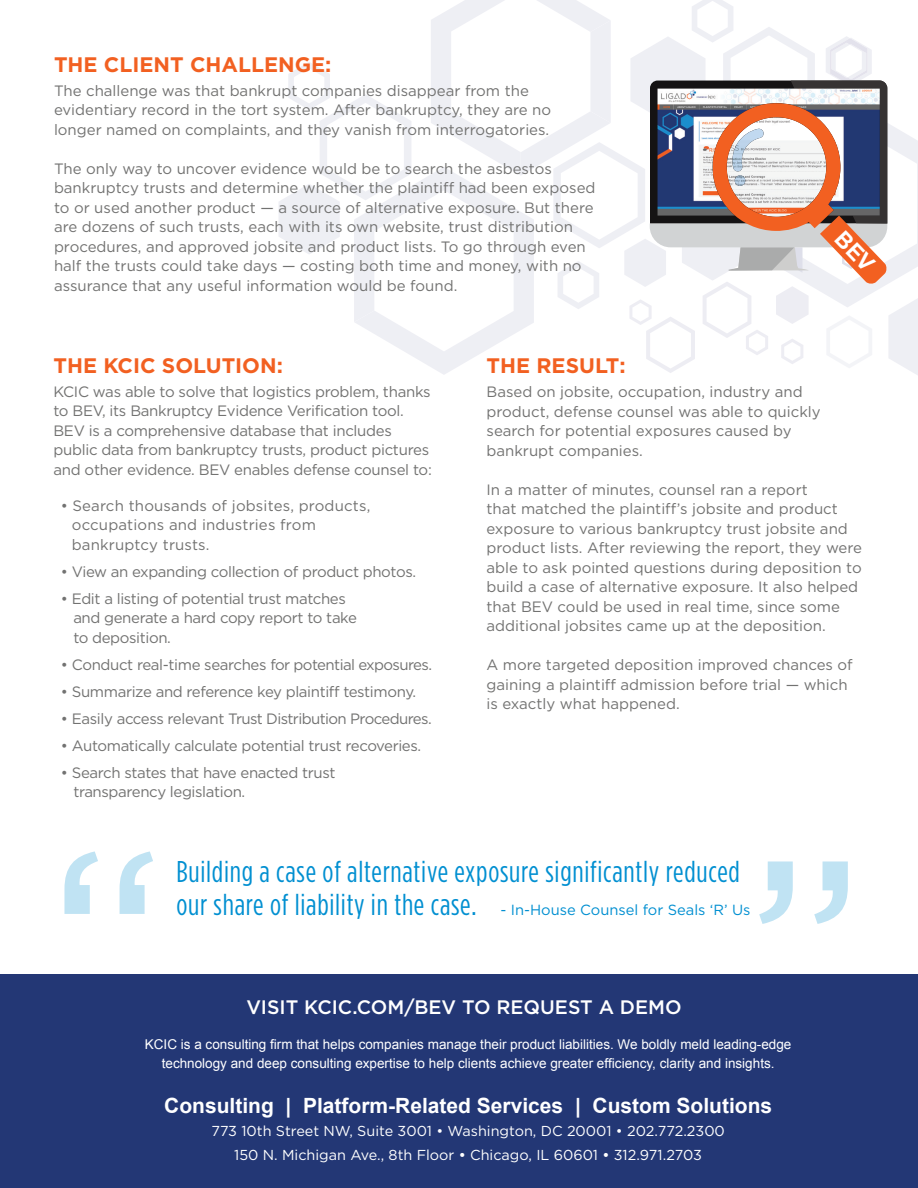
<style>
.page{position:relative;width:918px;height:1188px;background:#fff}
.page>*{position:absolute;margin:0;border:0;box-sizing:border-box;transform-origin:0 0}
.t1{font:condensed 30px/33px "Gotham HTF";letter-spacing:.025em;color:#018fd1}
.t2{font:700 21px "Arial";color:#fff}
.t3{font:700 21px "Gotham HTF";color:#f26021}
.t4{font:500 19.5px "Gotham HTF";color:#fff}
.t5{font:15px/19.5px "Gotham HTF";color:#727271}
.t6{font:15px/19.5px "Gotham HTF";letter-spacing:-.025em;color:#727271}
.t7{font:15px/19.5px "Gotham HTF";letter-spacing:-.02em;color:#727271}
.t8{font:15px "Gotham HTF";letter-spacing:-.04em;color:#727271}
.t9{font:14.4px "Gotham HTF";color:#fff}
.t10{font:13.5px/19.5px "Arial";color:#fff;text-align:center}
.s1{font-stretch:normal;font-size:14.7px}
.s2{font-weight:500}
</style>
<div class="page">
<div style="left:0;top:974px;width:918px;height:214px;background:#233775"></div>
<svg style="left:64px;top:851px;width:89px;height:63px"></svg>
<svg style="left:759px;top:861px;width:89px;height:63px"></svg>
<svg style="left:279px;top:0;width:639px;height:375px"></svg>
<h2 class="t3" style="left:54px;top:52px;width:279px">THE CLIENT CHALLENGE:</h2>
<p class="t5" style="left:54px;top:80px;width:499px">The challenge was that bankrupt companies disappear from the evidentiary record in the tort system. After bankruptcy, they are no longer named on complaints, and they vanish from interrogatories.</p>
<p class="t5" style="left:54px;top:158px;width:543px">The only way to uncover evidence would be to search the asbestos bankruptcy trusts and determine whether the plaintiff had been exposed to or used another product — a source of alternative exposure. But there are dozens of such trusts, each with its own website, trust distribution procedures, and approved jobsite and product lists. To go through even half the trusts could take days — costing both time and money, with no assurance that any useful information would be found.</p>
<h2 class="t3" style="left:53px;top:353px;width:231px">THE KCIC SOLUTION:</h2>
<p class="t7" style="left:53px;top:382px;width:380px">KCIC was able to solve that logistics problem, thanks to BEV, its Bankruptcy Evidence Verification tool.<br>BEV is a comprehensive database that includes public data from bankruptcy trusts, product pictures and other evidence. BEV enables defense counsel to:</p>
<p class="t5" style="left:72px;top:496px;width:300px;text-indent:-11px">• Search thousands of jobsites, products, occupations and industries from bankruptcy trusts.</p>
<p class="t6" style="left:61px;top:562px;width:357px">• View an expanding collection of product photos.</p>
<p class="t6" style="left:73px;top:589px;width:285px;text-indent:-12px">• Edit a listing of potential trust matches and generate a hard copy report to take to deposition.</p>
<p class="t8" style="left:61px;top:656px;width:373px">• Conduct real-time searches for potential exposures.</p>
<p class="t6" style="left:61px;top:682px;width:357px">• Summarize and reference key plaintiff testimony.</p>
<p class="t8" style="left:61px;top:710px;width:372px">• Easily access relevant Trust Distribution Procedures.</p>
<p class="t6" style="left:61px;top:736px;width:362px">• Automatically calculate potential trust recoveries.</p>
<p class="t6" style="left:73px;top:763px;width:264px;text-indent:-12px">• Search states that have enacted trust transparency legislation.</p>
<h2 class="t3" style="left:487px;top:354px;width:141px">THE RESULT:</h2>
<p class="t5" style="left:487px;top:382px;width:336px">Based on jobsite, occupation, industry and product, defense counsel was able to quickly search for potential exposures caused by bankrupt companies.</p>
<p class="t5" style="left:487px;top:479px;width:377px">In a matter of minutes, counsel ran a report<br>that matched the plaintiff’s jobsite and product exposure to various bankruptcy trust jobsite and product lists. After reviewing the report, they were able to ask pointed questions during deposition to build a case of alternative exposure. It also helped that BEV could be used in real time, since some additional jobsites came up at the deposition.</p>
<p class="t5" style="left:487px;top:655px;width:368px">A more targeted deposition improved chances of gaining a plaintiff admission before trial — which is exactly what happened.</p>
<h1 class="t1" style="left:176px;top:855px;width:576px">Building a case of alternative exposure significantly reduced our share of liability in the case. <span class="s1">- In-House Counsel for Seals ‘R’ Us</span></h1>
<h3 class="t4" style="left:246px;top:996px;width:437px">VISIT KCIC.COM/BEV TO REQUEST A DEMO</h3>
<p class="t10" style="left:145px;top:1034px;width:648px">KCIC is a consulting firm that helps companies manage their product liabilities. We boldly meld leading-edge technology and deep consulting expertise to help clients achieve greater efficiency, clarity and insights.</p>
<h2 class="t2" style="left:164px;top:1092px;width:610px">Consulting | Platform-Related Services | Custom Solutions</h2>
<p class="t9" style="left:234px;top:1147px;width:469px">150 N. Michigan Ave., 8th Floor <span class="s2">•</span> Chicago, IL 60601 <span class="s2">•</span> 312.971.2703</p>
<p class="t9" style="left:211px;top:1123px;width:515px">773 10th Street NW, Suite 3001 • Washington, DC 20001 • 202.772.2300</p>
</div>
